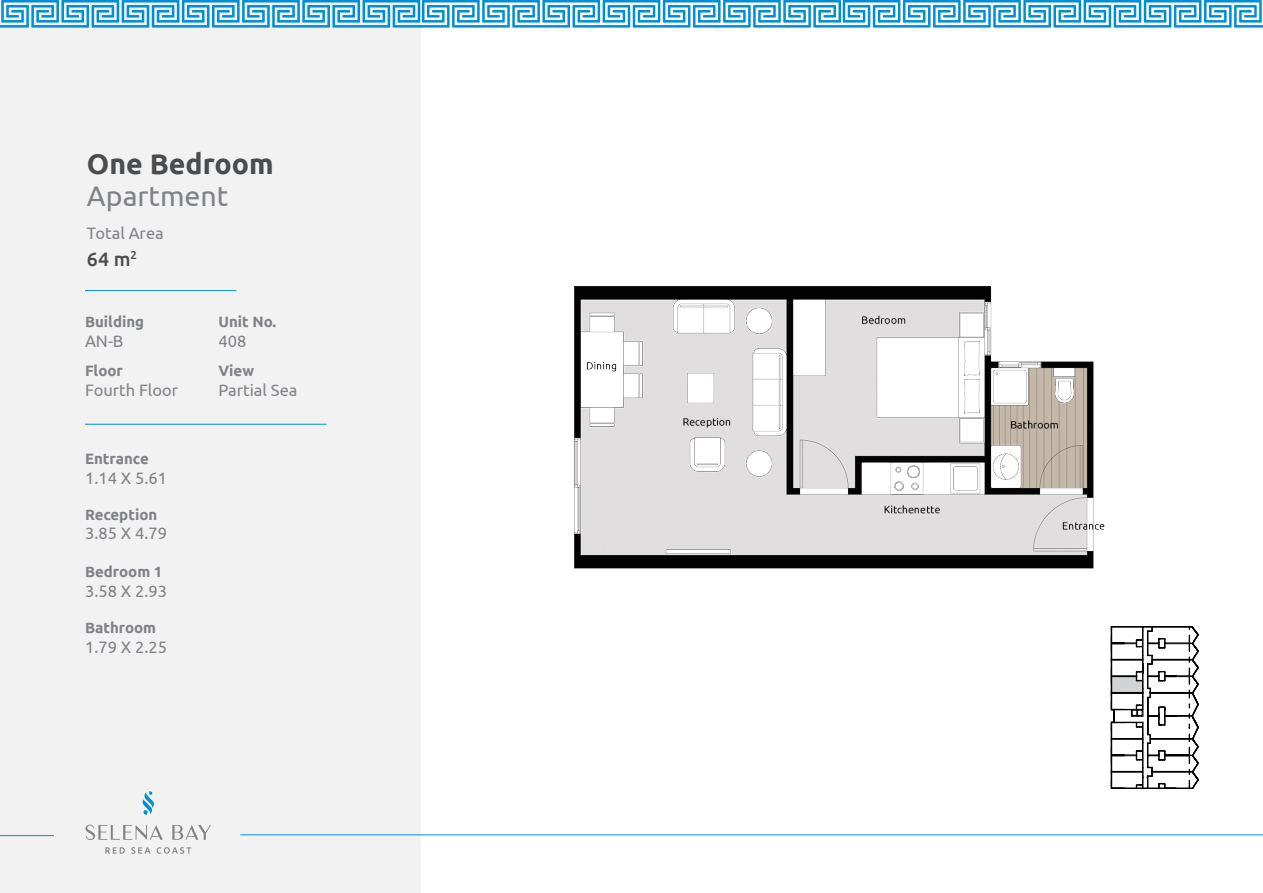
<style>
.page{position:relative;width:1263px;height:893px;background:#fff}
.page>*{position:absolute;margin:0;border:0;box-sizing:border-box;transform-origin:0 0}
.t1{font:700 28.5px "Ubuntu";color:#4b4c4d}
.t2{font:28.5px "Ubuntu";color:#808285}
.t3{font:500 19.5px "Ubuntu";color:#4b4c4d}
.t4{font:16.5px "Ubuntu";color:#808285}
.t5{font:700 15px "Ubuntu";color:#808285}
</style>
<div class="page">
<div style="left:0;top:0;width:421px;height:893px;background:#f2f2f3"></div>
<hr style="left:85px;top:290px;width:151px;height:1px;background:#008fd5">
<hr style="left:85px;top:424px;width:242px;height:1px;background:#008fd5">
<hr style="left:0;top:835px;width:54px;height:1px;background:#008fd5">
<hr style="left:240px;top:834px;width:1023px;height:1px;background:#008fd5">
<svg style="left:0;top:0;width:1263px;height:28px"></svg>
<svg style="left:86px;top:825px;width:77px;height:15px"></svg>
<svg style="left:172px;top:825px;width:39px;height:15px"></svg>
<svg style="left:142px;top:791px;width:12px;height:24px"></svg>
<svg style="left:105px;top:847px;width:20px;height:7px"></svg>
<svg style="left:131px;top:847px;width:19px;height:7px"></svg>
<svg style="left:157px;top:847px;width:34px;height:7px"></svg>
<img style="left:574px;top:286px;width:531px;height:283px">
<svg style="left:1111px;top:626px;width:87px;height:163px"></svg>
<p class="t1" style="left:87px;top:147px;width:188px">One Bedroom</p>
<p class="t2" style="left:87px;top:178px;width:143px">Apartment</p>
<p class="t4" style="left:87px;top:223px;width:78px">Total Area</p>
<p class="t3" style="left:87px;top:247px;width:52px">64 m<sup>2</sup></p>
<p class="t5" style="left:85px;top:313px;width:61px">Building</p>
<p class="t4" style="left:85px;top:331px;width:40px">AN-B</p>
<p class="t5" style="left:85px;top:362px;width:39px">Floor</p>
<p class="t4" style="left:85px;top:380px;width:95px">Fourth Floor</p>
<p class="t5" style="left:85px;top:449px;width:65px">Entrance</p>
<p class="t4" style="left:85px;top:468px;width:83px">1.14 X 5.61</p>
<p class="t5" style="left:85px;top:505px;width:74px">Reception</p>
<p class="t4" style="left:85px;top:523px;width:83px">3.85 X 4.79</p>
<p class="t5" style="left:85px;top:563px;width:79px">Bedroom 1</p>
<p class="t4" style="left:85px;top:581px;width:83px">3.58 X 2.93</p>
<p class="t5" style="left:85px;top:619px;width:73px">Bathroom</p>
<p class="t4" style="left:85px;top:637px;width:83px">1.79 X 2.25</p>
<p class="t5" style="left:218px;top:313px;width:59px">Unit No.</p>
<p class="t4" style="left:218px;top:331px;width:29px">408</p>
<p class="t5" style="left:218px;top:362px;width:37px">View</p>
<p class="t4" style="left:218px;top:380px;width:81px">Partial Sea</p>
</div>
